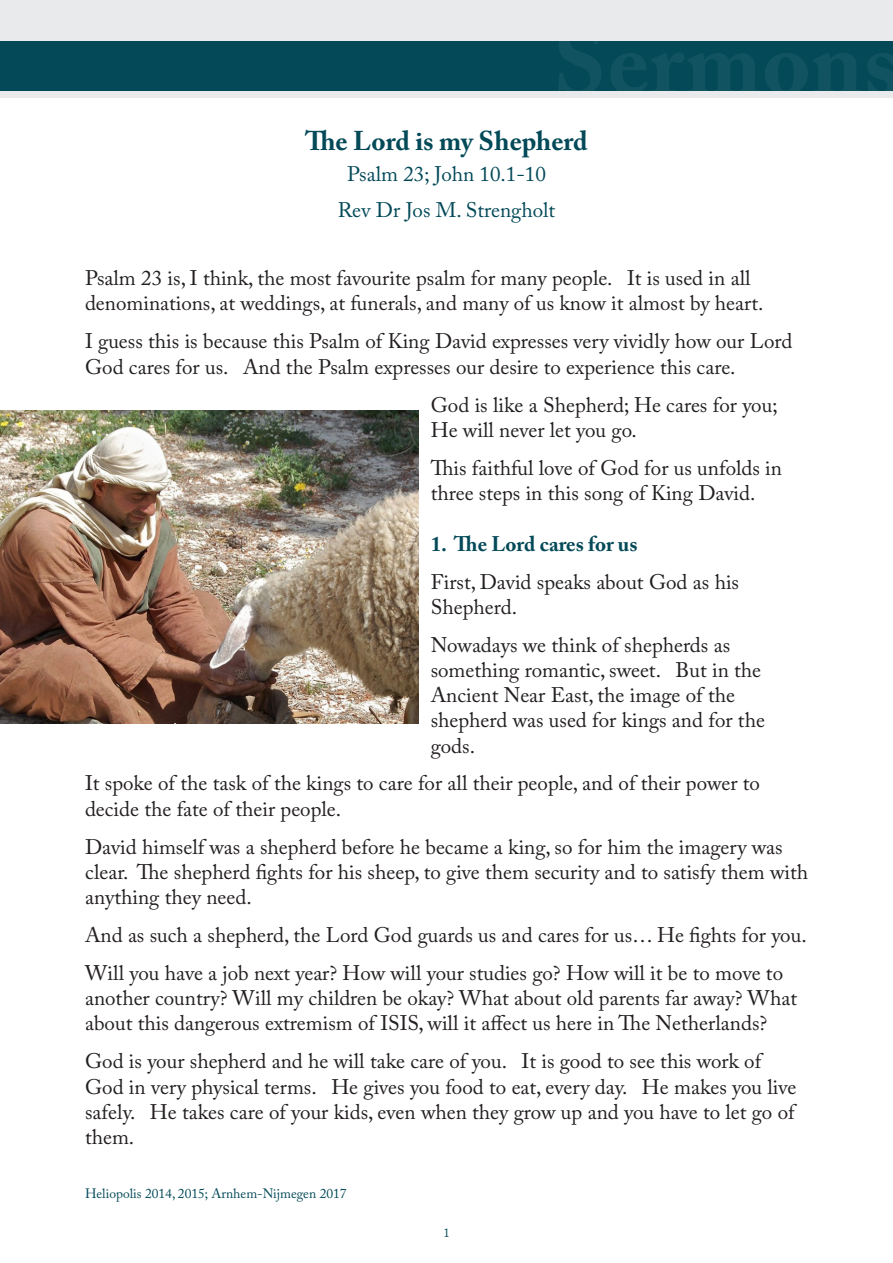
<style>
.page{position:relative;width:893px;height:1263px;background:#fff}
.page>*{position:absolute;margin:0;border:0;box-sizing:border-box;transform-origin:0 0}
.t1{font:700 27px "Adobe Caslon Pro";color:#034958}
.t2{font:21px/25.2px "Adobe Caslon Pro";color:#231f20}
.t3{font:21px/36.8px "Adobe Caslon Pro";color:#034958;text-align:center}
.t4{font:700 21px "Adobe Caslon Pro";color:#034958}
.t5{font:13.5px "Adobe Caslon Pro";color:#034958}
.t6{font:12px "Bookman Old Style";color:#034958}
</style>
<div class="page">
<div style="left:0;top:0;width:893px;height:97px;background:#e9eaeb"></div>
<div style="left:0;top:41px;width:893px;height:50px;background:#034958"></div>
<img style="left:0;top:410px;width:418px;height:313px">
<p class="t1" style="left:305px;top:125px;width:284px">The Lord is my Shepherd</p>
<p class="t3" style="left:338px;top:155px;width:219px">Psalm 23; John 10.1-10<br>Rev Dr Jos M. Strengholt</p>
<p class="t2" style="left:85px;top:265px;width:680px">Psalm 23 is I, think, the most favourite psalm for many people.<br>denominations, at weddings, at funerals, and many of us know it almost by heart.</p>
<p class="t2" style="left:243px;top:328px;width:551px;text-indent:-158px">I guess this is because this Psalm of King David expresses very vividly how our Lord<br>And the Psalm expresses our desire to experience this care.</p>
<p class="t2" style="left:627px;top:265px;width:125px">It is used in all</p>
<p class="t2" style="left:85px;top:354px;width:145px">God cares for us.</p>
<p class="t2" style="left:431px;top:392px;width:348px">God is like a Shepherd; He cares for you;<br>He will never let you go.</p>
<p class="t2" style="left:431px;top:455px;width:353px">This faithful love of God for us unfolds in three steps in this song of King David.</p>
<p class="t4" style="left:431px;top:531px;width:208px">1. The Lord cares for us</p>
<p class="t2" style="left:431px;top:569px;width:310px">First, David speaks about God as his<br>Shepherd.</p>
<p class="t2" style="left:675px;top:632px;width:87px;text-indent:-245px">Nowadays we think of shepherds as<br>But in the</p>
<p class="t2" style="left:431px;top:657px;width:336px">something romantic, sweet.<br>Ancient Near East, the image of the shepherd was used for kings and for the gods.</p>
<p class="t2" style="left:85px;top:771px;width:676px">It spoke of the task of the kings to care for all their people, and of their power to decide the fate of their people.</p>
<p class="t2" style="left:85px;top:834px;width:724px">David himself was a shepherd before he became a king, so for him the imagery was clear. The shepherd fights for his sheep to, give them security and to satisfy them with anything they need.</p>
<p class="t2" style="left:85px;top:916px;width:723px;line-height:38px">And as such a shepherd, the Lord God guards us and cares for us… He fights for you.<br>Will you have a job next year? How will your studies go? How will it be to move to</p>
<p class="t2" style="left:85px;top:985px;width:714px">another country? Will my children be okay? What about old parents far away? What about this dangerous extremism of ISIS, will it affect us here in The Netherlands?</p>
<p class="t2" style="left:522px;top:1048px;width:241px">It is good to see this work of</p>
<p class="t2" style="left:85px;top:1048px;width:423px">God is your shepherd and he will take care of you.</p>
<p class="t2" style="left:150px;top:1074px;width:646px;text-indent:-65px">God in very physical terms.<br>He takes care of your kids, even when they grow up and you have to let go of</p>
<p class="t2" style="left:331px;top:1074px;width:298px">He gives you food to eat, every day.</p>
<p class="t2" style="left:642px;top:1074px;width:156px">He makes you live</p>
<p class="t2" style="left:85px;top:1099px;width:52px">safely. them.</p>
<p class="t5" style="left:85px;top:1185px;width:263px">Heliopolis 2014, 2015; Arnhem-Nijmegen 2017</p>
<p class="t6" style="left:443px;top:1225px;width:9px">1</p>
</div>
